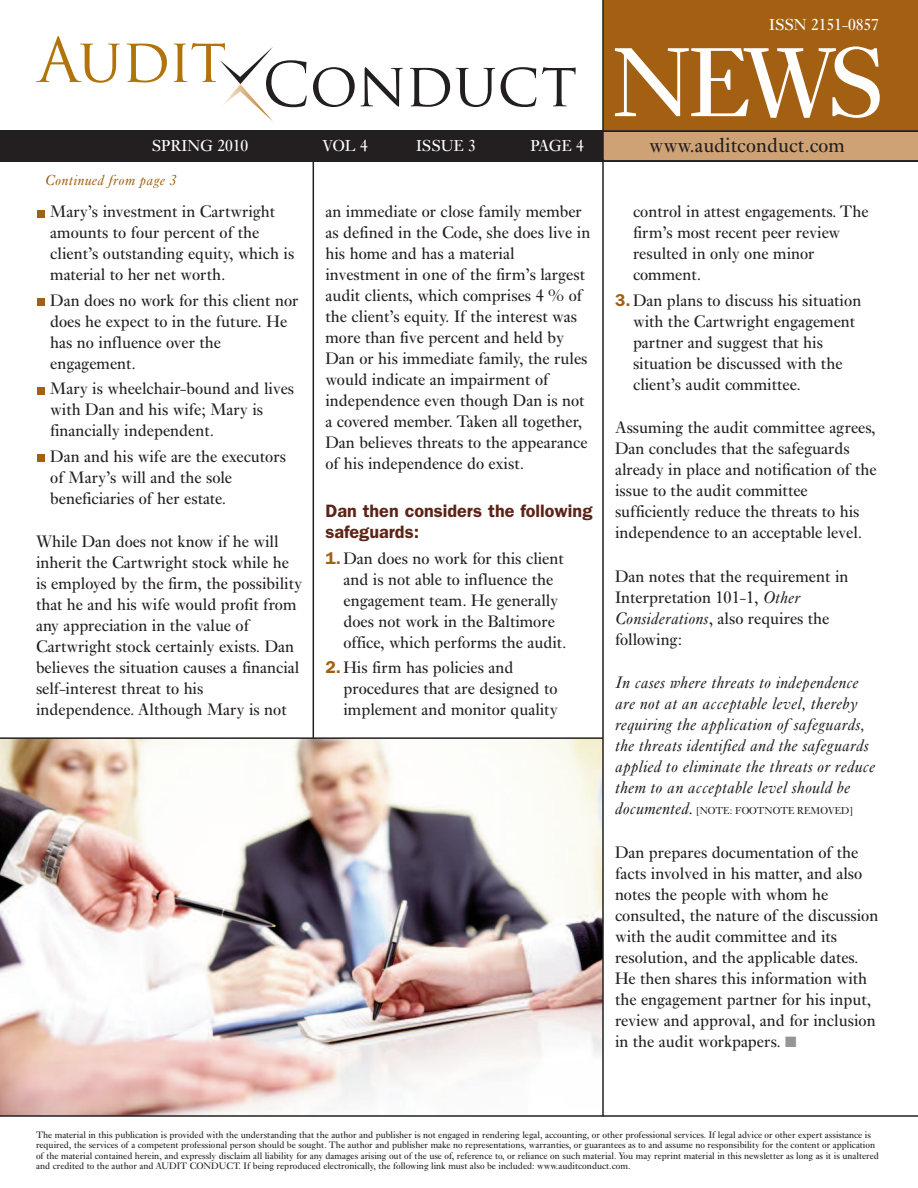
<style>
.page{position:relative;width:918px;height:1188px;background:#fff}
.page>*{position:absolute;margin:0;border:0;box-sizing:border-box;transform-origin:0 0}
.t1{font:102px "Ehrhardt";color:#fff}
.t2{font:21px "Ehrhardt";color:#231f20}
.t3{font:600 18px/21px "ITC Franklin Gothic Std";color:#5c2317}
.t4{font:17.25px/21px "Ehrhardt";color:#231f20}
.t5{font:italic 17.25px/21px "Ehrhardt";color:#231f20}
.t6{font:16.5px "Ehrhardt";color:#fff}
.t7{font:italic 15px "Ehrhardt";letter-spacing:.015em;color:#a46012}
.t8{font:10.5px "Ehrhardt";color:#231f20}
.t9{font:9.75px/10.5px "Ehrhardt";color:#231f20}
.s1{font-family:"ITC Franklin Gothic Std";font-weight:600;color:#a46012}
.s2{font-style:italic}
.s3{font-style:italic;font-size:17.25px}
.s4{color:#939598}
</style>
<div class="page">
<hr style="left:313px;top:159px;width:1px;height:957px;background:#231f20">
<div style="left:603px;top:0;width:315px;height:162px;background:#a46012"></div>
<div style="left:603px;top:131px;width:315px;height:31px;background:#cea275"></div>
<hr style="left:0;top:130px;width:918px;height:2px;background:#231f20">
<svg style="left:36px;top:36px;width:84px;height:47px"></svg>
<svg style="left:127px;top:43px;width:40px;height:39px"></svg>
<svg style="left:174px;top:43px;width:133px;height:79px"></svg>
<svg style="left:313px;top:67px;width:42px;height:40px"></svg>
<svg style="left:361px;top:67px;width:42px;height:40px"></svg>
<svg style="left:410px;top:67px;width:40px;height:40px"></svg>
<svg style="left:456px;top:68px;width:39px;height:39px"></svg>
<svg style="left:501px;top:67px;width:35px;height:40px"></svg>
<svg style="left:542px;top:67px;width:34px;height:39px"></svg>
<div style="left:0;top:130px;width:603px;height:32px;background:#231f20"></div>
<hr style="left:602px;top:0;width:2px;height:161px;background:#231f20">
<hr style="left:0;top:160px;width:918px;height:2px;background:#231f20">
<div style="left:38px;top:387px;width:7px;height:7px;background:#a46012"></div>
<div style="left:38px;top:454px;width:7px;height:8px;background:#a46012"></div>
<div style="left:38px;top:298px;width:7px;height:8px;background:#a46012"></div>
<div style="left:38px;top:210px;width:7px;height:7px;background:#a46012"></div>
<img style="left:0;top:739px;width:602px;height:376px">
<hr style="left:0;top:1115px;width:918px;height:2px;background:#231f20">
<hr style="left:602px;top:159px;width:2px;height:958px;background:#231f20">
<hr style="left:0;top:737px;width:603px;height:2px;background:#231f20">
<p class="t6" style="left:769px;top:15px;width:111px">ISSN 2151-0857</p>
<h1 class="t1" style="left:612px;top:22px;width:275px">NEWS</h1>
<p class="t6" style="left:152px;top:136px;width:232px">SPRING 2010SEPTEMBER 2006</p>
<p class="t6" style="left:455px;top:136px;width:47px">VOL 1</p>
<p class="t6" style="left:536px;top:136px;width:38px">NO 1</p>
<p class="t6" style="left:322px;top:136px;width:47px">VOL 4</p>
<p class="t6" style="left:416px;top:136px;width:61px">ISSUE 3</p>
<p class="t6" style="left:530px;top:136px;width:55px">PAGE 4</p>
<p class="t2" style="left:649px;top:132px;width:197px">www.auditconduct.com</p>
<p class="t7" style="left:45px;top:172px;width:133px">Continued from page 3</p>
<p class="t4" style="left:50px;top:201px;width:246px">Mary’s investment in Cartwright amounts to four percent of the client’s outstanding equity, which is material to her net worth.</p>
<p class="t4" style="left:50px;top:289px;width:250px">Dan does no work for this client nor does he expect to in the future. He has no influence over the engagement.</p>
<p class="t4" style="left:50px;top:378px;width:245px">Mary is wheelchair-bound and lives with Dan and his wife; Mary is financially independent.</p>
<p class="t4" style="left:50px;top:445px;width:237px">Dan and his wife are the executors of Mary’s will and the sole beneficiaries of her estate.</p>
<p class="t4" style="left:36px;top:531px;width:268px">While Dan does not know if he will inherit the Cartwright stock while he is employed by the firm, the possibility that he and his wife would profit from any appreciation in the value of Cartwright stock certainly exists. Dan believes the situation causes a financial self-interest threat to his independence. Although Mary is not</p>
<p class="t4" style="left:326px;top:201px;width:266px">an immediate or close family member as defined in the Code, she does live in his home and has a material investment in one of the firm’s largest audit clients, which comprises 4 % of the client’s equity. If the interest was more than five percent and held by Dan or his immediate family, the rules would indicate an impairment of independence even though Dan is not a covered member. Taken all together, Dan believes threats to the appearance of his independence do exist.</p>
<p class="t3" style="left:325px;top:501px;width:268px">Dan then considers the following safeguards:</p>
<p class="t4" style="left:344px;top:547px;width:225px;text-indent:-18px"><span class="s1">1.</span>Dan does no work for this client and is not able to influence the engagement team. He generally does not work in the Baltimore office, which performs the audit.</p>
<p class="t4" style="left:344px;top:657px;width:216px;text-indent:-18px"><span class="s1">2.</span>His firm has policies and procedures that are designed to implement and monitor quality</p>
<p class="t4" style="left:633px;top:201px;width:237px">control in attest engagements. The firm’s most recent peer review resulted in only one minor comment.</p>
<p class="t4" style="left:633px;top:289px;width:230px;text-indent:-18px"><span class="s1">3.</span>Dan plans to discuss his situation with the Cartwright engagement partner and suggest that his situation be discussed with the client’s audit committee.</p>
<p class="t4" style="left:615px;top:417px;width:263px">Assuming the audit committee agrees, Dan concludes that the safeguards already in place and notification of the issue to the audit committee sufficiently reduce the threats to his independence to an acceptable level.</p>
<p class="t4" style="left:615px;top:565px;width:235px">Dan notes that the requirement in<br>Interpretation 101-1, <span class="s2">Other<br>Considerations</span>, also requires the following:</p>
<p class="t5" style="left:615px;top:672px;width:262px">In cases where threats to independence are not at an acceptable level, thereby requiring the application of safeguards, the threats identified and the safeguards applied to eliminate the threats or reduce them to an acceptable level should be</p>
<p class="t8" style="left:615px;top:805px;width:239px"><span class="s3">documented.</span> [NOTE: FOOTNOTE REMOVED]</p>
<p class="t4" style="left:615px;top:841px;width:265px">Dan prepares documentation of the facts involved in his matter, and also notes the people with whom he consulted, the nature of the discussion with the audit committee and its resolution, and the applicable dates.<br>He then shares this information with the engagement partner for his input, review and approval, and for inclusion in the audit workpapers. <span class="s4">■</span></p>
<p class="t9" style="left:36px;top:1129px;width:844px">The material in this publication is provided with the understanding that the author and publisher is not engaged in rendering legal, accounting, or other professional services. If legal advice or other expert assistance is required, the services of a competent professional person should be sought. The author and publisher make no representations, warranties, or guarantees as to and assume no responsibility for the content or application of the material contained herein, and expressly disclaim all liability for any damages arising out of the use of, reference to, or reliance on such material. You may reprint material in this newsletter as long as it is unaltered and credited to the author and AUDIT CONDUCT. If being reproduced electronically, the following link must also be included: www.auditconduct.com.</p>
</div>
